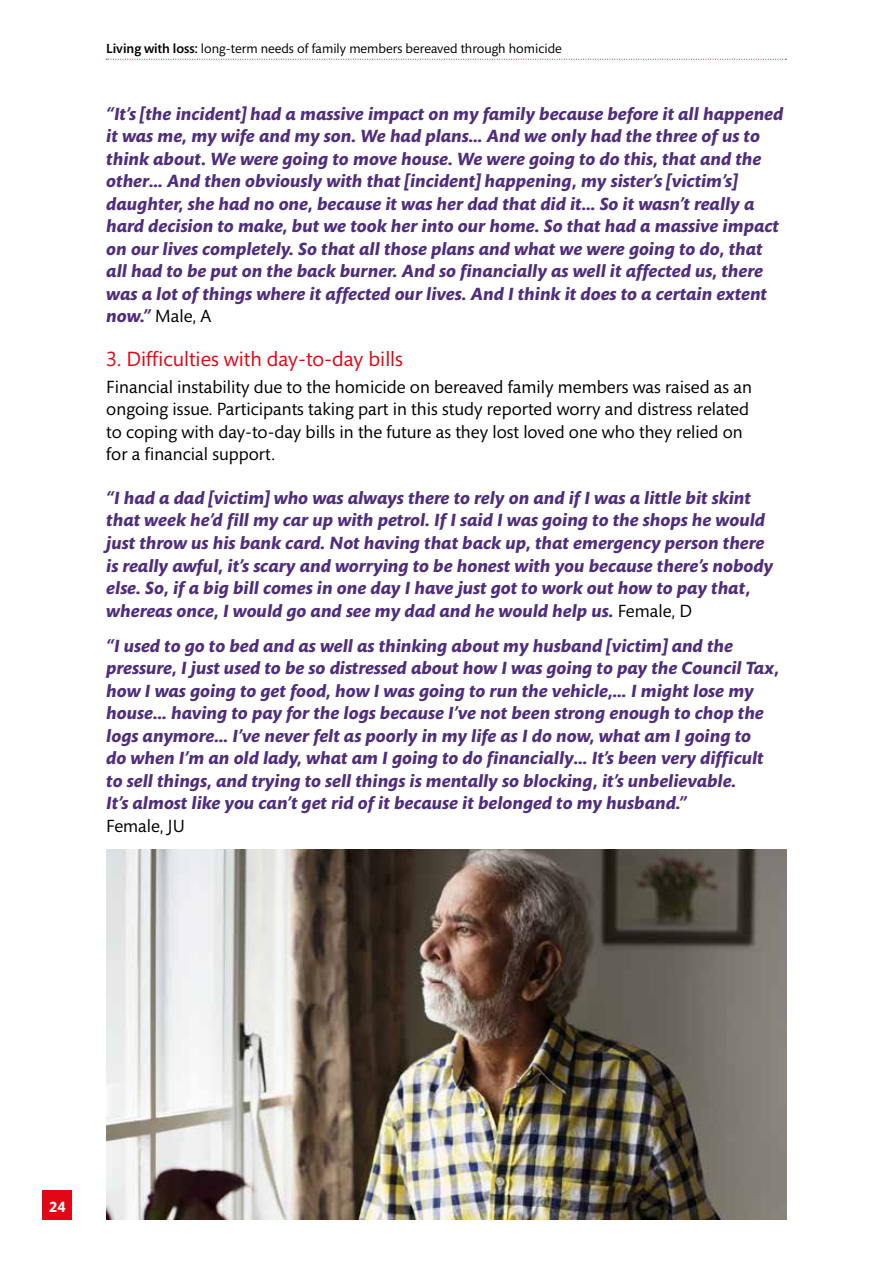
<style>
.page{position:relative;width:893px;height:1263px;background:#fff}
.page>*{position:absolute;margin:0;border:0;box-sizing:border-box;transform-origin:0 0}
.t1{font:21px "Mundo Sans";color:#e30615}
.t2{font:italic 700 18px/22.5px "Mundo Sans";color:#502d7e}
.t3{font:18px/22.5px "Mundo Sans";color:#000}
.t4{font:700 15px "Mundo Sans";color:#fff}
.t5{font:13.5px "Mundo Sans";color:#000}
.s1{font-family:"Mundo Sans Std";font-weight:500}
.s2{font-weight:400;font-style:normal;color:#000}
</style>
<div class="page">
<div style="left:43px;top:1190px;width:29px;height:30px;background:#e30615"></div>
<svg style="left:106px;top:59px;width:680px;height:1px"></svg>
<img style="left:106px;top:850px;width:681px;height:370px">
<p class="t5" style="left:106px;top:41px;width:457px"><span class="s1">Living with loss:</span> long-term needs of family members bereaved through homicide</p>
<p class="t2" style="left:106px;top:103px;width:678px">“It’s [the incident] had a massive impact on my family because before it all happened it was me, my wife and my son. We had plans… And we only had the three of us to think about. We were going to move house. We were going to do this, that and the other… And then obviously with that [incident] happening, my sister’s [victim’s] daughter, she had no one, because it was her dad that did it… So it wasn’t really a hard decision to make, but we took her into our home. So that had a massive impact on our lives completely. So that all those plans and what we were going to do, that all had to be put on the back burner. And so financially as well it affected us, there was a lot of things where it affected our lives. And I think it does to a certain extent now.” <span class="s2">Male, A</span></p>
<p class="t1" style="left:106px;top:348px;width:298px">3. Difficulties with day-to-day bills</p>
<p class="t3" style="left:106px;top:376px;width:647px">Financial instability due to the homicide on bereaved family members was raised as an ongoing issue. Participants taking part in this study reported worry and distress related to coping with day-to-day bills in the future as they lost loved one who they relied on for a financial support.</p>
<p class="t2" style="left:106px;top:487px;width:668px">“I had a dad [victim] who was always there to rely on and if I was a little bit skint that week he’d fill my car up with petrol. If I said I was going to the shops he would just throw us his bank card. Not having that back up, that emergency person there is really awful, it’s scary and worrying to be honest with you because there’s nobody else. So, if a big bill comes in one day I have just got to work out how to pay that, whereas once, I would go and see my dad and he would help us. <span class="s2">Female, D</span></p>
<p class="t2" style="left:106px;top:635px;width:675px">“I used to go to bed and as well as thinking about my husband [victim] and the pressure, I just used to be so distressed about how I was going to pay the Council Tax, how I was going to get food, how I was going to run the vehicle,… I might lose my house… having to pay for the logs because I’ve not been strong enough to chop the logs anymore… I’ve never felt as poorly in my life as I do now, what am I going to<br>do when I’m an old lady, what am I going to do financially… It’s been very difficult to sell things, and trying to sell things is mentally so blocking, it’s unbelievable.<br>It’s almost like you can’t get rid of it because it belonged to my husband.”</p>
<p class="t3" style="left:106px;top:815px;width:80px">Female, JU</p>
<p class="t4" style="left:49px;top:1199px;width:18px">24</p>
</div>
